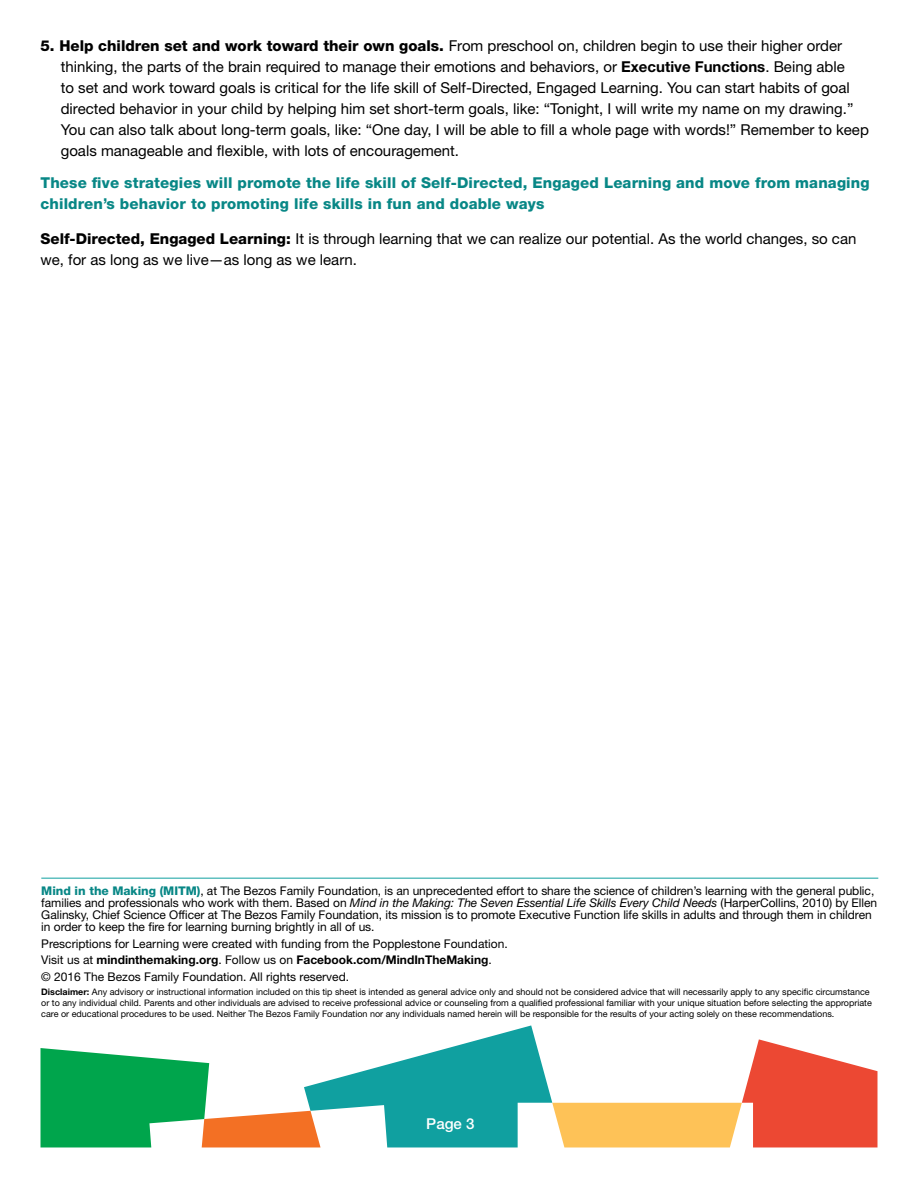
<style>
.page{position:relative;width:918px;height:1188px;background:#fff}
.page>*{position:absolute;margin:0;border:0;box-sizing:border-box;transform-origin:0 0}
.t1{font:15px/21px "Helvetica Neue LT Std";color:#000}
.t2{font:800 15px/21px "Helvetica Neue LT Std";letter-spacing:.01em;color:#088786}
.t3{font:500 15px "Helvetica Neue LT Std";color:#fff}
.t4{font:12px/12px "Helvetica Neue LT Std";letter-spacing:-.005em;color:#000}
.t5{font:9px/10.8px "Helvetica Neue LT Std";color:#000}
.s1{font-weight:800}
.s2{font-weight:700}
.s3{font-weight:800;color:#088786}
.s4{font-style:italic}
</style>
<div class="page">
<svg style="left:41px;top:1025px;width:837px;height:123px"></svg>
<hr style="left:41px;top:878px;width:837px;height:1px;background:#10a0a0">
<p class="t1" style="left:61px;top:35px;width:810px;text-indent:-20px"><span class="s1">5. Help children set and work toward their own goals.</span> From preschool on, children begin to use their higher order thinking, the parts of the brain required to manage their emotions and behaviors, or <span class="s2">Executive Functions</span>. Being able<br>to set and work toward goals is critical for the life skill of Self-Directed, Engaged Learning. You can start habits of goal directed behavior in your child by helping him set short-term goals, like: “Tonight, I will write my name on my drawing.” You can also talk about long-term goals, like: “One day, I will be able to fill a whole page with words!” Remember to keep goals manageable and flexible, with lots of encouragement.</p>
<p class="t2" style="left:41px;top:172px;width:831px">These five strategies will promote the life skill of Self-Directed, Engaged Learning and move from managing children’s behavior to promoting life skills in fun and doable ways</p>
<p class="t1" style="left:41px;top:227px;width:817px"><span class="s1">Self-Directed, Engaged Learning:</span> It is through learning that we can realize our potential. As the world changes, so can we, for as long as we live—as long as we learn.</p>
<p class="t4" style="left:41px;top:885px;width:837px"><span class="s3">Mind in the Making (MITM)</span>, at The Bezos Family Foundation, is an unprecedented effort to share the science of children’s learning with the general public, families and professionals who work with them. Based on <span class="s4">Mind in the Making: The Seven Essential Life Skills Every Child Needs</span> (HarperCollins, 2010) by Ellen Galinsky, Chief Science Officer at The Bezos Family Foundation, its mission is to promote Executive Function life skills in adults and through them in children in order to keep the fire for learning burning brightly in all of us.</p>
<p class="t4" style="left:41px;top:935px;width:468px;line-height:16.6px">Prescriptions for Learning were created with funding from the Popplestone Foundation.<br>Visit us at <span class="s2">mindinthemaking.org</span>. Follow us on <span class="s2">Facebook.com/MindInTheMaking</span>.<br>© 2016 The Bezos Family Foundation. All rights reserved.</p>
<p class="t5" style="left:41px;top:987px;width:832px"><span class="s2">Disclaimer:</span> Any advisory or instructional information included on this tip sheet is intended as general advice only and should not be considered advice that will necessarily apply to any specific circumstance or to any individual child. Parents and other individuals are advised to receive professional advice or counseling from a qualified professional familiar with your unique situation before selecting the appropriate care or educational procedures to be used. Neither The Bezos Family Foundation nor any individuals named herein will be responsible for the results of your acting solely on these recommendations.</p>
<p class="t3" style="left:426px;top:1115px;width:50px">Page 3</p>
</div>
